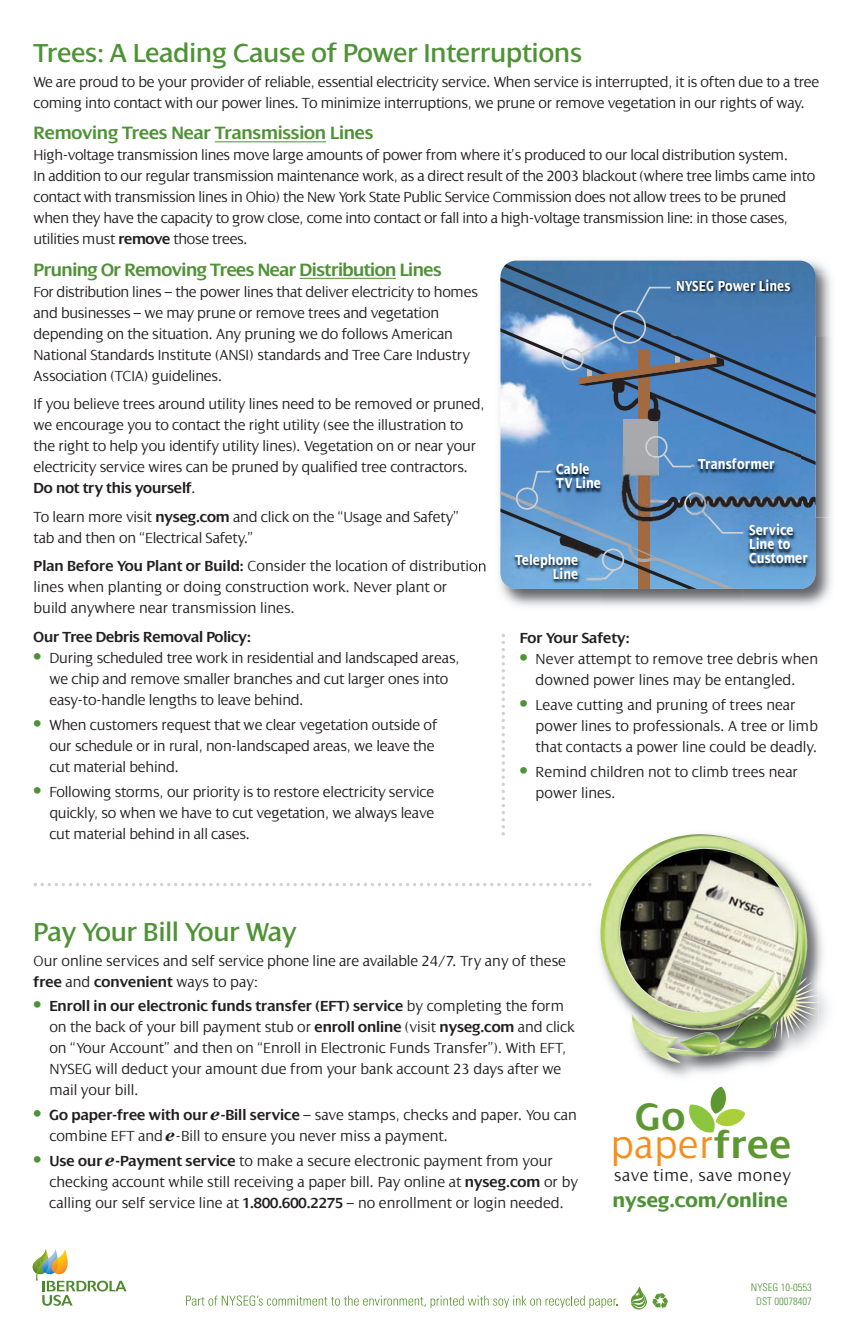
<style>
.page{position:relative;width:850px;height:1339px;background:#fff}
.page>*{position:absolute;margin:0;border:0;box-sizing:border-box;transform-origin:0 0}
.t1{font:300 41.12px "Dialog";letter-spacing:.02em;color:#f68e1e}
.t2{font:600 41.12px "Dialog";color:#5c9731}
.t3{font:28px "Dialog";color:#4f9236}
.t4{font:700 21px "Dialog";color:#4f9236}
.t5{font:600 19.25px "Dialog";letter-spacing:-.025em;color:#4f9236}
.t6{font:300 17.5px "Dialog";letter-spacing:.03em;color:#231f20}
.t7{font:300 15.75px/21px "Dialog";letter-spacing:-.01em;color:#231f20}
.t8{font:600 15.75px "Dialog";letter-spacing:-.01em;color:#231f20}
.t9{font:700 condensed 15.58px/13.8px "Dialog";color:#fff}
.t10{font:300 condensed 10.5px/14px "Univers";color:#4f9236;text-align:center}
.s1{font-weight:600}
.s2{font-family:"Univers";font-weight:700;font-stretch:condensed;font-size:18.38px;color:#4f9236}
.s3{font-family:"Garamond";font-weight:700;font-style:italic;font-size:18.38px}
.s4{font-weight:600;color:#5c9731}
</style>
<div class="page">
<hr style="left:215px;top:141px;width:111px;height:1px;background:#4f9236">
<hr style="left:299px;top:278px;width:97px;height:1px;background:#4f9236">
<svg style="left:33px;top:1249px;width:94px;height:56px"></svg>
<svg style="left:630px;top:1286px;width:38px;height:23px"></svg>
<svg style="left:186px;top:1295px;width:431px;height:13px"></svg>
<img style="left:522px;top:589px;width:221px;height:18px">
<img style="left:499px;top:260px;width:333px;height:286px">
<div style="left:500px;top:261px;width:315px;height:9px;background:#4276a6"></div>
<img style="left:815px;top:273px;width:17px;height:63px">
<img style="left:743px;top:517px;width:89px;height:89px">
<img style="left:474px;top:547px;width:128px;height:59px">
<svg style="left:500px;top:270px;width:315px;height:319px;background:#5c88b4"></svg>
<img style="left:500px;top:546px;width:102px;height:43px">
<img style="left:692px;top:452px;width:108px;height:64px">
<svg style="left:501px;top:634px;width:4px;height:201px"></svg>
<svg style="left:34px;top:883px;width:557px;height:3px"></svg>
<img style="left:600px;top:834px;width:221px;height:229px">
<svg style="left:689px;top:1086px;width:56px;height:47px"></svg>
<h2 class="t3" style="left:34px;top:36px;width:550px">Trees: A Leading Cause of Power Interruptions</h2>
<p class="t7" style="left:34px;top:71px;width:787px">We are proud to be your provider of reliable, essential electricity service. When service is interrupted, it is often due to a tree coming into contact with our power lines. To minimize interruptions, we prune or remove vegetation in our rights of way.</p>
<p class="t5" style="left:34px;top:121px;width:341px">Removing Trees Near Transmission Lines</p>
<p class="t7" style="left:34px;top:144px;width:783px">High-voltage transmission lines move large amounts of power from where it’s produced to our local distribution system.<br>In addition to our regular transmission maintenance work, as a direct result of the 2003 blackout (where tree limbs came into contact with transmission lines in Ohio) the New York State Public Service Commission does not allow trees to be pruned when they have the capacity to grow close, come into contact or fall into a high-voltage transmission line: in those cases, utilities must <span class="s1">remove</span> those trees.</p>
<p class="t5" style="left:34px;top:258px;width:409px">Pruning Or Removing Trees Near Distribution Lines</p>
<p class="t7" style="left:34px;top:281px;width:446px">For distribution lines – the power lines that deliver electricity to homes and businesses – we may prune or remove trees and vegetation depending on the situation. Any pruning we do follows American National Standards Institute (ANSI) standards and Tree Care Industry Association (TCIA) guidelines.</p>
<p class="t7" style="left:34px;top:393px;width:452px">If you believe trees around utility lines need to be removed or pruned, we encourage you to contact the right utility (see the illustration to the right to help you identify utility lines). Vegetation on or near your electricity service wires can be pruned by qualified tree contractors.<br><span class="s1">Do not try this yourself</span>.</p>
<p class="t7" style="left:34px;top:506px;width:427px">To learn more visit <span class="s1">nyseg.com</span> and click on the “Usage and Safety” tab and then on “Electrical Safety.”</p>
<p class="t7" style="left:34px;top:555px;width:454px"><span class="s1">Plan Before You Plant or Build:</span> Consider the location of distribution lines when planting or doing construction work. Never plant or<br>build anywhere near transmission lines.</p>
<p class="t8" style="left:34px;top:627px;width:219px">Our Tree Debris Removal Policy:</p>
<p class="t7" style="left:49px;top:647px;width:412px;text-indent:-16px"><span class="s2">•</span> During scheduled tree work in residential and landscaped areas, we chip and remove smaller branches and cut larger ones into easy-to-handle lengths to leave behind.</p>
<p class="t7" style="left:49px;top:714px;width:389px;text-indent:-16px"><span class="s2">•</span> When customers request that we clear vegetation outside of our schedule or in rural, non-landscaped areas, we leave the cut material behind.</p>
<p class="t7" style="left:49px;top:781px;width:386px;text-align:justify;text-indent:-16px"><span class="s2">•</span> Following storms, our priority is to restore electricity service quickly, so when we have to cut vegetation, we always leave cut material behind in all cases.</p>
<p class="t9" style="left:676px;top:278px;width:116px">NYSEG Power Lines</p>
<p class="t9" style="left:698px;top:457px;width:78px">Transformer</p>
<p class="t9" style="left:556px;top:462px;width:46px">Cable<br>TV Line</p>
<p class="t9" style="left:749px;top:523px;width:60px">Service<br>Line to<br>Customer</p>
<p class="t9" style="left:515px;top:553px;width:65px;text-align:right">Telephone<br>Line</p>
<p class="t8" style="left:520px;top:628px;width:111px">For Your Safety:</p>
<p class="t7" style="left:520px;top:648px;width:300px;text-align:center"><span class="s2">•</span> Never attempt to remove tree debris when downed power lines may be entangled.</p>
<p class="t7" style="left:535px;top:694px;width:284px;text-indent:-16px"><span class="s2">•</span> Leave cutting and pruning of trees near power lines to professionals. A tree or limb that contacts a power line could be deadly.</p>
<p class="t7" style="left:535px;top:760px;width:264px;text-indent:-16px"><span class="s2">•</span> Remind children not to climb trees near power lines.</p>
<h2 class="t3" style="left:34px;top:915px;width:264px">Pay Your Bill Your Way</h2>
<p class="t7" style="left:34px;top:949px;width:534px">Our online services and self service phone line are available 24/7. Try any of these <span class="s1">free</span> and <span class="s1">convenient</span> ways to pay:</p>
<p class="t7" style="left:49px;top:995px;width:527px;text-indent:-16px"><span class="s2">•</span> <span class="s1">Enroll in our electronic funds transfer (EFT) service</span> by completing the form on the back of your bill payment stub or <span class="s1">enroll online</span> (visit <span class="s1">nyseg.com</span> and click on “Your Account” and then on “Enroll in Electronic Funds Transfer”). With EFT, NYSEG will deduct your amount due from your bank account 23 days after we mail your bill.</p>
<p class="t7" style="left:49px;top:1104px;width:529px;text-indent:-16px"><span class="s2">•</span> <span class="s1">Go paper-free with our</span> <span class="s3">e</span><span class="s1">-Bill service</span> – save stamps, checks and paper. You can combine EFT and <span class="s3">e</span>-Bill to ensure you never miss a payment.</p>
<p class="t7" style="left:49px;top:1150px;width:530px;text-indent:-16px"><span class="s2">•</span> <span class="s1">Use our</span> <span class="s3">e</span><span class="s1">-Payment service</span> to make a secure electronic payment from your checking account while still receiving a paper bill. Pay online at <span class="s1">nyseg.com</span> or by calling our self service line at <span class="s1">1.800.600.2275</span> – no enrollment or login needed.</p>
<h1 class="t2" style="left:635px;top:1092px;width:51px">Go</h1>
<h1 class="t1" style="left:610px;top:1120px;width:182px">paper<span class="s4">free</span></h1>
<p class="t6" style="left:614px;top:1164px;width:178px">save time, save money</p>
<h3 class="t4" style="left:612px;top:1187px;width:177px">nyseg.com/online</h3>
<p class="t10" style="left:751px;top:1281px;width:62px">NYSEG 10-0553<br>DST 00078407</p>
</div>
